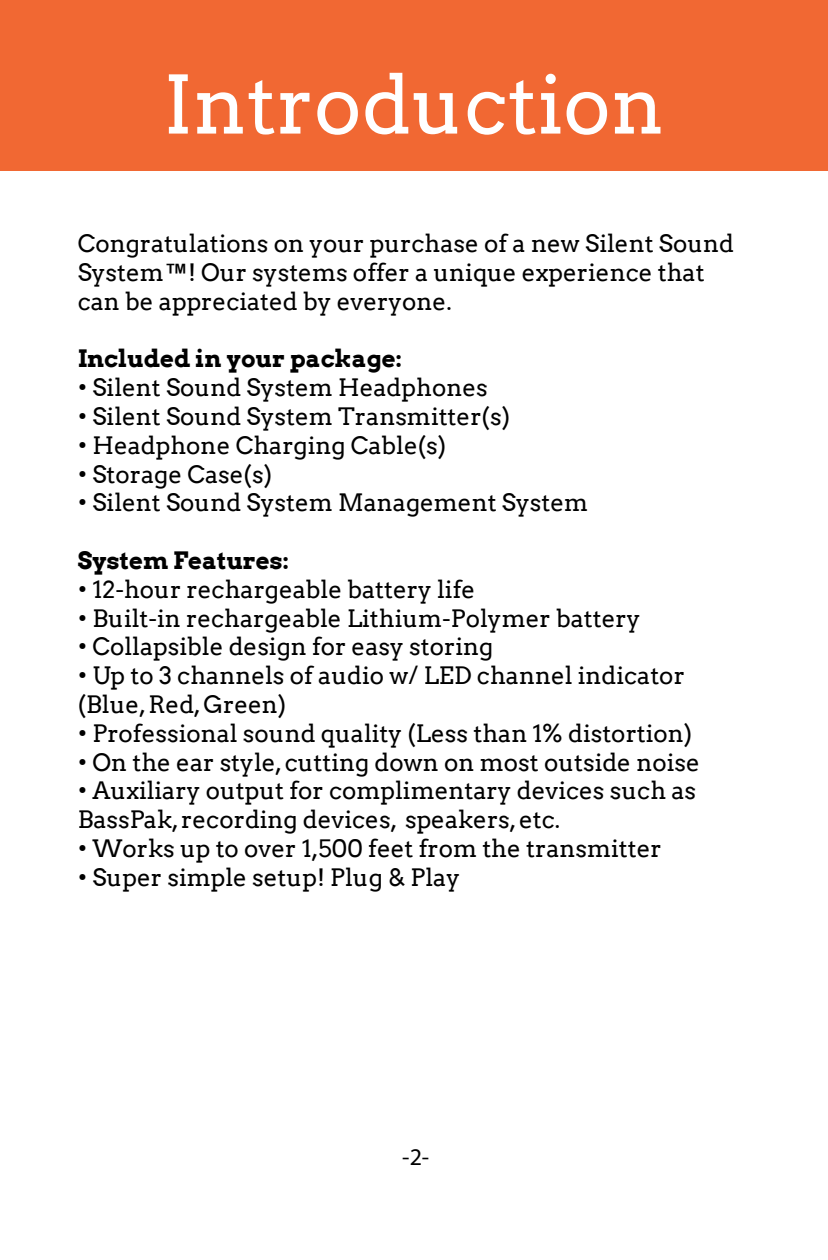
<style>
.page{position:relative;width:828px;height:1260px;background:#fff}
.page>*{position:absolute;margin:0;border:0;box-sizing:border-box;transform-origin:0 0}
.t1{font:80px "Arvo";color:#fff}
.t2{font:24px/28.8px "Arvo";color:#000}
.t3{font:700 24px "Arvo";color:#000}
.t4{font:24px "Myriad Pro";color:#000}
.s1{font-family:"Arial Rounded MT Bold"}
</style>
<div class="page">
<div style="left:0;top:0;width:828px;height:171px;background:#f16833"></div>
<h1 class="t1" style="left:163px;top:57px;width:503px">Introduction</h1>
<p class="t2" style="left:78px;top:229px;width:658px">Congratulations on your purchase of a new Silent Sound<br>System<span class="s1">™</span>! Our systems offer a unique experience that can be appreciated by everyone.</p>
<p class="t3" style="left:78px;top:344px;width:326px">Included in your package:</p>
<p class="t2" style="left:78px;top:373px;width:412px">• Silent Sound System Headphones</p>
<p class="t2" style="left:78px;top:402px;width:434px">• Silent Sound System Transmitter(s)</p>
<p class="t2" style="left:78px;top:431px;width:370px">• Headphone Charging Cable(s)</p>
<p class="t2" style="left:78px;top:460px;width:196px">• Storage Case(s)</p>
<p class="t2" style="left:78px;top:488px;width:512px">• Silent Sound System Management System</p>
<p class="t3" style="left:78px;top:545px;width:213px">System Features:</p>
<p class="t2" style="left:78px;top:575px;width:399px">• 12-hour rechargeable battery life</p>
<p class="t2" style="left:78px;top:604px;width:564px">• Built-in rechargeable Lithium-Polymer battery</p>
<p class="t2" style="left:78px;top:632px;width:417px">• Collapsible design for easy storing</p>
<p class="t2" style="left:78px;top:661px;width:609px">• Up to 3 channels of audio w/ LED channel indicator (Blue, Red, Green)</p>
<p class="t2" style="left:78px;top:719px;width:616px">• Professional sound quality (Less than 1% distortion)</p>
<p class="t2" style="left:78px;top:748px;width:624px">• On the ear style, cutting down on most outside noise</p>
<p class="t2" style="left:78px;top:776px;width:620px">• Auxiliary output for complimentary devices such as<br>BassPak, recording devices, speakers, etc.</p>
<p class="t2" style="left:78px;top:834px;width:586px">• Works up to over 1,500 feet from the transmitter</p>
<p class="t2" style="left:78px;top:863px;width:384px">• Super simple setup! Plug &amp; Play</p>
<p class="t4" style="left:402px;top:1142px;width:29px">-2-</p>
</div>
